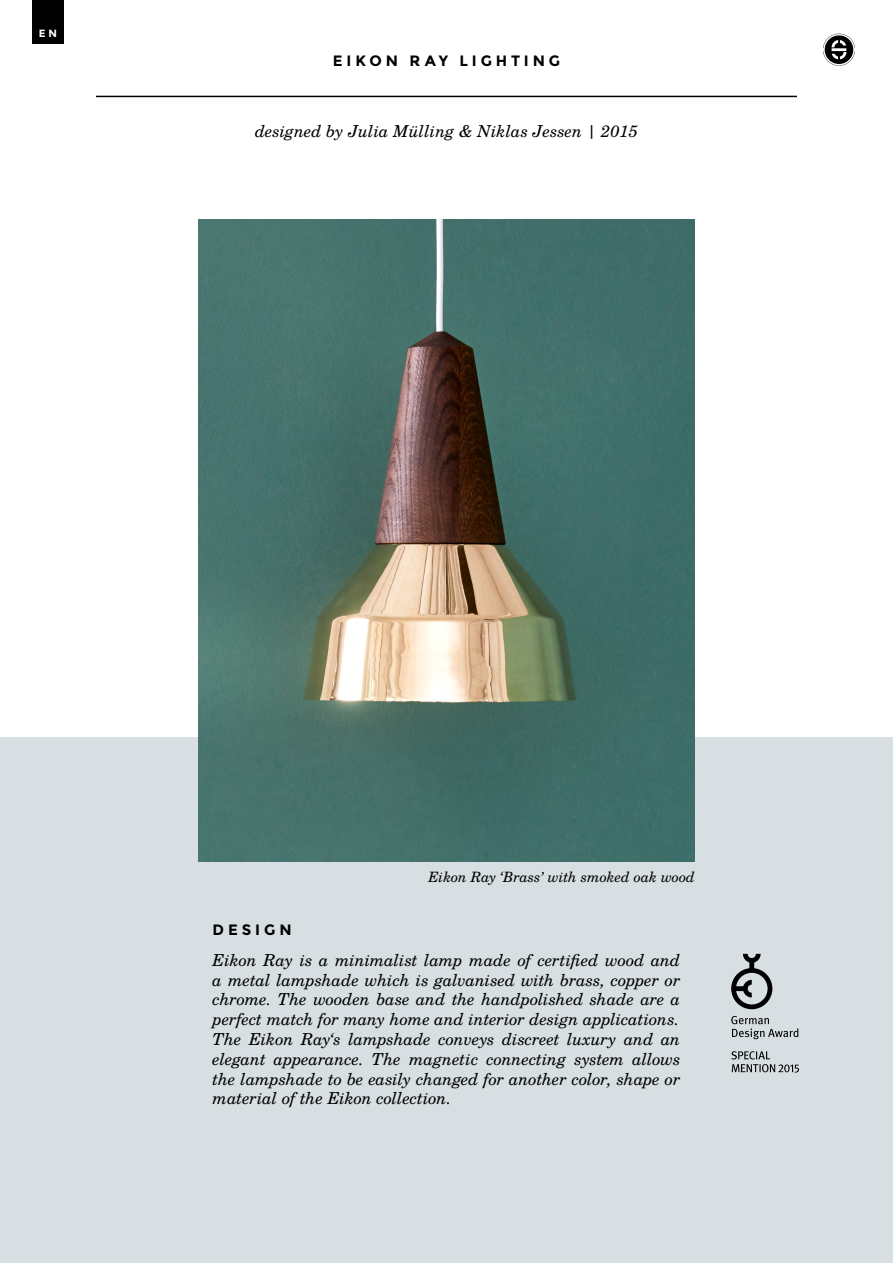
<style>
.page{position:relative;width:893px;height:1263px;background:#fff}
.page>*{position:absolute;margin:0;border:0;box-sizing:border-box;transform-origin:0 0}
.t1{font:italic 16.5px/19.8px "Te X Gyre Schola";color:#000;text-align:justify}
.t2{font:700 15px "Montserrat";letter-spacing:.26em;color:#000}
.t3{font:italic 14.25px "Te X Gyre Schola";color:#000}
.t4{font:700 10.5px "Montserrat";color:#fff}
</style>
<div class="page">
<div style="left:0;top:738px;width:893px;height:525px;background:#d8dfe2"></div>
<hr style="left:96px;top:96px;width:701px;height:1px;background:#000">
<div style="left:32px;top:0;width:32px;height:44px;background:#000"></div>
<svg style="left:731px;top:954px;width:41px;height:55px"></svg>
<svg style="left:731px;top:1051px;width:68px;height:21px"></svg>
<svg style="left:731px;top:1016px;width:67px;height:23px"></svg>
<svg style="left:823px;top:34px;width:32px;height:32px"></svg>
<img style="left:198px;top:220px;width:497px;height:641px">
<p class="t4" style="left:39px;top:27px;width:20px">E N</p>
<p class="t2" style="left:333px;top:52px;width:229px">EIKON RAY LIGHTING</p>
<p class="t1" style="left:255px;top:121px;width:384px">designed by Julia Mülling &amp; Niklas Jessen | 2015</p>
<p class="t3" style="left:428px;top:866px;width:268px">Eikon Ray ‘Brass’ with smoked oak wood</p>
<p class="t2" style="left:213px;top:921px;width:80px">DESIGN</p>
<p class="t1" style="left:213px;top:949px;width:469px">Eikon Ray is a minimalist lamp made of certified wood and a metal lampshade which is galvanised with brass, copper or chrome. The wooden base and the handpolished shade are a perfect match for many home and interior design applications.<br>The Eikon Ray‘s lampshade conveys discreet luxury and an elegant appearance. The magnetic connecting system allows the lampshade to be easily changed for another color, shape or material of the Eikon collection.</p>
</div>
